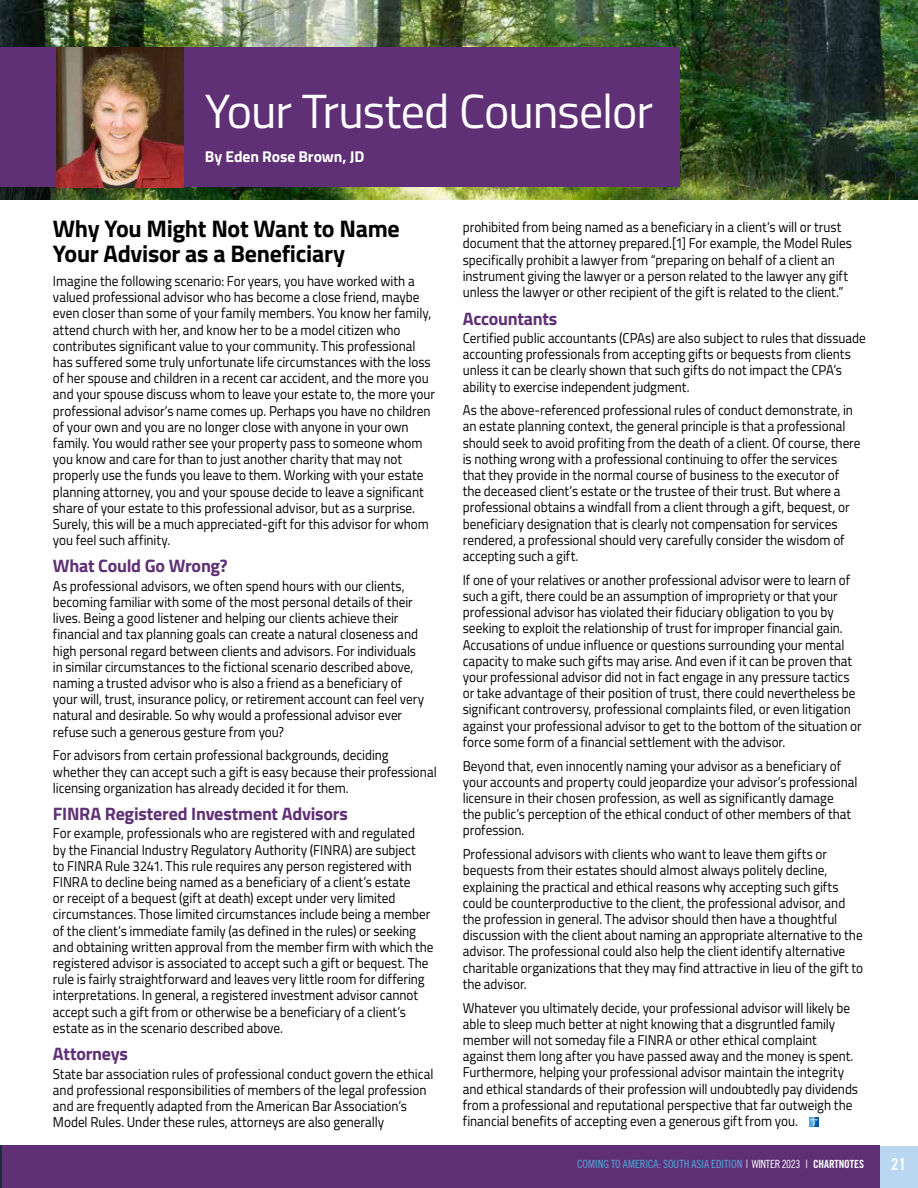
<style>
.page{position:relative;width:918px;height:1188px;background:#fff}
.page>*{position:absolute;margin:0;border:0;box-sizing:border-box;transform-origin:0 0}
.t1{font:48px "Titillium Web";letter-spacing:-.025em;color:#fff}
.t2{font:700 24px/25.5px "Titillium Web";letter-spacing:-.015em;color:#000}
.t3{font:700 18px "Titillium Web";letter-spacing:-.015em;color:#5f3075}
.t4{font:16.5px "Trade Gothic Bold Cond Twenty";color:#fff}
.t5{font:700 15.6px "Titillium Web";letter-spacing:-.005em;color:#fff}
.t6{font:14.25px/16.2px "Titillium Web";color:#000;scale:.93 1}
.t7{font:11.25px "Trade Gothic Cond Eighteen";letter-spacing:-.005em;color:#4faadf}
.s1{color:#e6e7e8}
.s2{color:#fff}
.s3{font-family:"Trade Gothic Bold Cond Twenty";color:#fff}
</style>
<div class="page">
<div style="left:877px;top:1146px;width:41px;height:42px;background:#b9d7f0"></div>
<hr style="left:0;top:1146px;width:2px;height:42px;background:#20293e">
<img style="left:0;top:0;width:918px;height:200px">
<div style="left:174px;top:48px;width:506px;height:139px;background:#5f3075"></div>
<div style="left:0;top:48px;width:70px;height:139px;background:#5f3075"></div>
<img style="left:57px;top:48px;width:126px;height:139px">
<svg style="left:810px;top:1117px;width:8px;height:9px"></svg>
<div style="left:2px;top:1146px;width:878px;height:42px;background:#5f3075"></div>
<h1 class="t1" style="left:205px;top:76px;width:450px">Your Trusted Counselor</h1>
<p class="t5" style="left:205px;top:144px;width:161px">By Eden Rose Brown, JD</p>
<h2 class="t2" style="left:53px;top:214px;width:348px">Why You Might Not Want to Name<br>Your Advisor as a Beneficiary</h2>
<p class="t6" style="left:53px;top:272px;width:412px">Imagine the following scenario: For years, you have worked with a valued professional advisor who has become a close friend, maybe even closer than some of your family members. You know her family, attend church with her, and know her to be a model citizen who contributes significant value to your community. This professional has suffered some truly unfortunate life circumstances with the loss of her spouse and children in a recent car accident, and the more you and your spouse discuss whom to leave your estate to, the more your professional advisor’s name comes up. Perhaps you have no children of your own and you are no longer close with anyone in your own family. You would rather see your property pass to someone whom you know and care for than to just another charity that may not properly use the funds you leave to them. Working with your estate planning attorney, you and your spouse decide to leave a significant share of your estate to this professional advisor, but as a surprise.<br>Surely, this will be a much appreciated-gift for this advisor for whom you feel such affinity.</p>
<p class="t3" style="left:53px;top:552px;width:176px">What Could Go Wrong?</p>
<p class="t6" style="left:53px;top:577px;width:401px">As professional advisors, we often spend hours with our clients, becoming familiar with some of the most personal details of their lives. Being a good listener and helping our clients achieve their financial and tax planning goals can create a natural closeness and high personal regard between clients and advisors. For individuals in similar circumstances to the fictional scenario described above, naming a trusted advisor who is also a friend as a beneficiary of your will, trust, insurance policy, or retirement account can feel very natural and desirable. So why would a professional advisor ever refuse such a generous gesture from you?</p>
<p class="t6" style="left:53px;top:747px;width:414px">For advisors from certain professional backgrounds, deciding whether they can accept such a gift is easy because their professional licensing organization has already decided it for them.</p>
<p class="t3" style="left:53px;top:800px;width:297px">FINRA Registered Investment Advisors</p>
<p class="t6" style="left:53px;top:825px;width:411px">For example, professionals who are registered with and regulated<br>by the Financial Industry Regulatory Authority (FINRA) are subject<br>to FINRA Rule 3241. This rule requires any person registered with FINRA to decline being named as a beneficiary of a client’s estate<br>or receipt of a bequest (gift at death) except under very limited circumstances. Those limited circumstances include being a member of the client’s immediate family (as defined in the rules) or seeking and obtaining written approval from the member firm with which the registered advisor is associated to accept such a gift or bequest. The rule is fairly straightforward and leaves very little room for differing interpretations. In general, a registered investment advisor cannot accept such a gift from or otherwise be a beneficiary of a client’s estate as in the scenario described above.</p>
<p class="t3" style="left:53px;top:1040px;width:77px">Attorneys</p>
<p class="t6" style="left:53px;top:1065px;width:411px">State bar association rules of professional conduct govern the ethical and professional responsibilities of members of the legal profession and are frequently adapted from the American Bar Association’s Model Rules. Under these rules, attorneys are also generally</p>
<p class="t6" style="left:463px;top:218px;width:420px">prohibited from being named as a beneficiary in a client’s will or trust document that the attorney prepared.[1] For example, the Model Rules specifically prohibit a lawyer from “preparing on behalf of a client an instrument giving the lawyer or a person related to the lawyer any gift unless the lawyer or other recipient of the gift is related to the client.”</p>
<p class="t3" style="left:463px;top:304px;width:96px">Accountants</p>
<p class="t6" style="left:463px;top:329px;width:435px">Certified public accountants (CPAs) are also subject to rules that dissuade accounting professionals from accepting gifts or bequests from clients unless it can be clearly shown that such gifts do not impact the CPA’s ability to exercise independent judgment.</p>
<p class="t6" style="left:463px;top:401px;width:429px">As the above-referenced professional rules of conduct demonstrate, in an estate planning context, the general principle is that a professional should seek to avoid profiting from the death of a client. Of course, there is nothing wrong with a professional continuing to offer the services that they provide in the normal course of business to the executor of the deceased client’s estate or the trustee of their trust. But where a professional obtains a windfall from a client through a gift, bequest, or beneficiary designation that is clearly not compensation for services rendered, a professional should very carefully consider the wisdom of accepting such a gift.</p>
<p class="t6" style="left:463px;top:571px;width:431px">If one of your relatives or another professional advisor were to learn of such a gift, there could be an assumption of impropriety or that your professional advisor has violated their fiduciary obligation to you by seeking to exploit the relationship of trust for improper financial gain.<br>Accusations of undue influence or questions surrounding your mental capacity to make such gifts may arise. And even if it can be proven that your professional advisor did not in fact engage in any pressure tactics or take advantage of their position of trust, there could nevertheless be significant controversy, professional complaints filed, or even litigation against your professional advisor to get to the bottom of the situation or force some form of a financial settlement with the advisor.</p>
<p class="t6" style="left:463px;top:757px;width:426px">Beyond that, even innocently naming your advisor as a beneficiary of your accounts and property could jeopardize your advisor’s professional licensure in their chosen profession, as well as significantly damage<br>the public’s perception of the ethical conduct of other members of that profession.</p>
<p class="t6" style="left:463px;top:845px;width:432px">Professional advisors with clients who want to leave them gifts or bequests from their estates should almost always politely decline, explaining the practical and ethical reasons why accepting such gifts could be counterproductive to the client, the professional advisor, and the profession in general. The advisor should then have a thoughtful discussion with the client about naming an appropriate alternative to the advisor. The professional could also help the client identify alternative charitable organizations that they may find attractive in lieu of the gift to the advisor.</p>
<p class="t6" style="left:463px;top:999px;width:427px">Whatever you ultimately decide, your professional advisor will likely be able to sleep much better at night knowing that a disgruntled family member will not someday file a FINRA or other ethical complaint against them long after you have passed away and the money is spent.<br>Furthermore, helping your professional advisor maintain the integrity and ethical standards of their profession will undoubtedly pay dividends from a professional and reputational perspective that far outweigh the financial benefits of accepting even a generous gift from you.</p>
<p class="t7" style="left:577px;top:1157px;width:288px">COMING TO AMERICA: SOUTH ASIA EDITION <span class="s1">|</span> <span class="s2">WINTER 2023 |</span> <span class="s3">CHARTNOTES</span></p>
<p class="t4" style="left:891px;top:1154px;width:16px">21</p>
</div>
